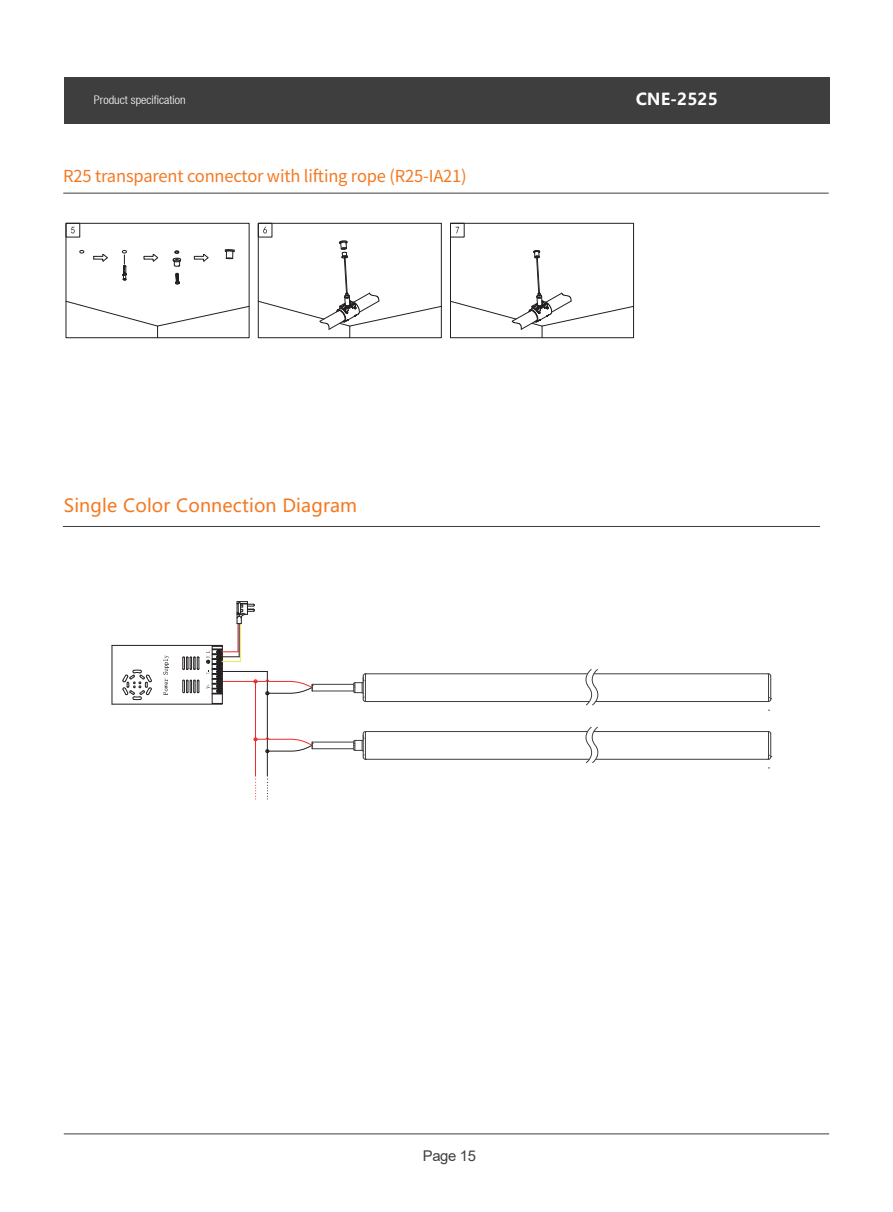
<style>
.page{position:relative;width:893px;height:1212px;background:#fff}
.page>*{position:absolute;margin:0;border:0;box-sizing:border-box;transform-origin:0 0}
.t1{font:18px "Microsoft Ya Hei";letter-spacing:.01em;color:#f47921}
.t2{font:16.5px "Source Han Sans CN";letter-spacing:-.01em;color:#f47921}
.t3{font:700 16.35px "Microsoft Ya Hei";color:#fff}
.t4{font:14.85px "Arial";letter-spacing:-.025em;color:#3e3e3f}
.t5{font:300 condensed 11.85px "Helvetica Neue LT";color:#fff;scale:1.05 1}
</style>
<div class="page">
<hr style="left:63px;top:526px;width:757px;height:1px;background:#3e3e3f">
<hr style="left:267px;top:671px;width:1px;height:105px;background:#231f20">
<hr style="left:255px;top:681px;width:1px;height:95px;background:#ee2a29">
<svg style="left:255px;top:779px;width:1px;height:21px"></svg>
<svg style="left:267px;top:779px;width:1px;height:21px"></svg>
<hr style="left:367px;top:701px;width:400px;height:1px;background:#3e3e3f">
<hr style="left:367px;top:673px;width:400px;height:1px;background:#3e3e3f">
<hr style="left:312px;top:691px;width:42px;height:1px;background:#3e3e3f">
<hr style="left:312px;top:684px;width:42px;height:1px;background:#3e3e3f">
<svg style="left:767px;top:673px;width:5px;height:29px"></svg>
<svg style="left:353px;top:673px;width:14px;height:29px"></svg>
<svg style="left:111px;top:601px;width:202px;height:104px"></svg>
<svg style="left:583px;top:669px;width:19px;height:36px"></svg>
<hr style="left:367px;top:759px;width:400px;height:1px;background:#3e3e3f">
<hr style="left:367px;top:731px;width:400px;height:1px;background:#3e3e3f">
<hr style="left:312px;top:748px;width:42px;height:1px;background:#3e3e3f">
<hr style="left:312px;top:742px;width:42px;height:1px;background:#3e3e3f">
<svg style="left:767px;top:731px;width:5px;height:29px"></svg>
<svg style="left:353px;top:731px;width:14px;height:29px"></svg>
<svg style="left:253px;top:737px;width:60px;height:16px"></svg>
<svg style="left:583px;top:727px;width:19px;height:36px"></svg>
<hr style="left:63px;top:193px;width:766px;height:1px;background:#3e3e3f">
<svg style="left:68px;top:301px;width:179px;height:35px"></svg>
<div style="left:66px;top:223px;width:14px;height:14px;border:1px solid #231f20"></div>
<svg style="left:71px;top:227px;width:4px;height:6px"></svg>
<div style="left:66px;top:223px;width:183px;height:115px;border:1px solid #231f20"></div>
<svg style="left:122px;top:250px;width:5px;height:31px"></svg>
<svg style="left:175px;top:273px;width:5px;height:11px"></svg>
<svg style="left:173px;top:251px;width:8px;height:16px"></svg>
<svg style="left:225px;top:250px;width:10px;height:9px"></svg>
<svg style="left:263px;top:227px;width:4px;height:6px"></svg>
<div style="left:258px;top:223px;width:183px;height:115px;border:1px solid #231f20"></div>
<svg style="left:93px;top:254px;width:15px;height:8px"></svg>
<svg style="left:144px;top:254px;width:14px;height:8px"></svg>
<svg style="left:194px;top:254px;width:15px;height:8px"></svg>
<svg style="left:456px;top:227px;width:3px;height:6px"></svg>
<div style="left:450px;top:223px;width:184px;height:115px;border:1px solid #231f20"></div>
<svg style="left:450px;top:250px;width:184px;height:88px"></svg>
<svg style="left:258px;top:241px;width:183px;height:97px"></svg>
<div style="left:64px;top:77px;width:765px;height:46px;background:#3e3e3f"></div>
<hr style="left:64px;top:1133px;width:765px;height:1px;background:#3e3e3f">
<p class="t5" style="left:94px;top:93px;width:89px">Product specification</p>
<p class="t3" style="left:636px;top:87px;width:84px">CNE-2525</p>
<p class="t2" style="left:63px;top:167px;width:405px">R25 transparent connector with lifting rope (R25-IA21)</p>
<p class="t1" style="left:64px;top:493px;width:295px">Single Color Connection Diagram</p>
<p class="t4" style="left:423px;top:1145px;width:54px">Page 15</p>
</div>
